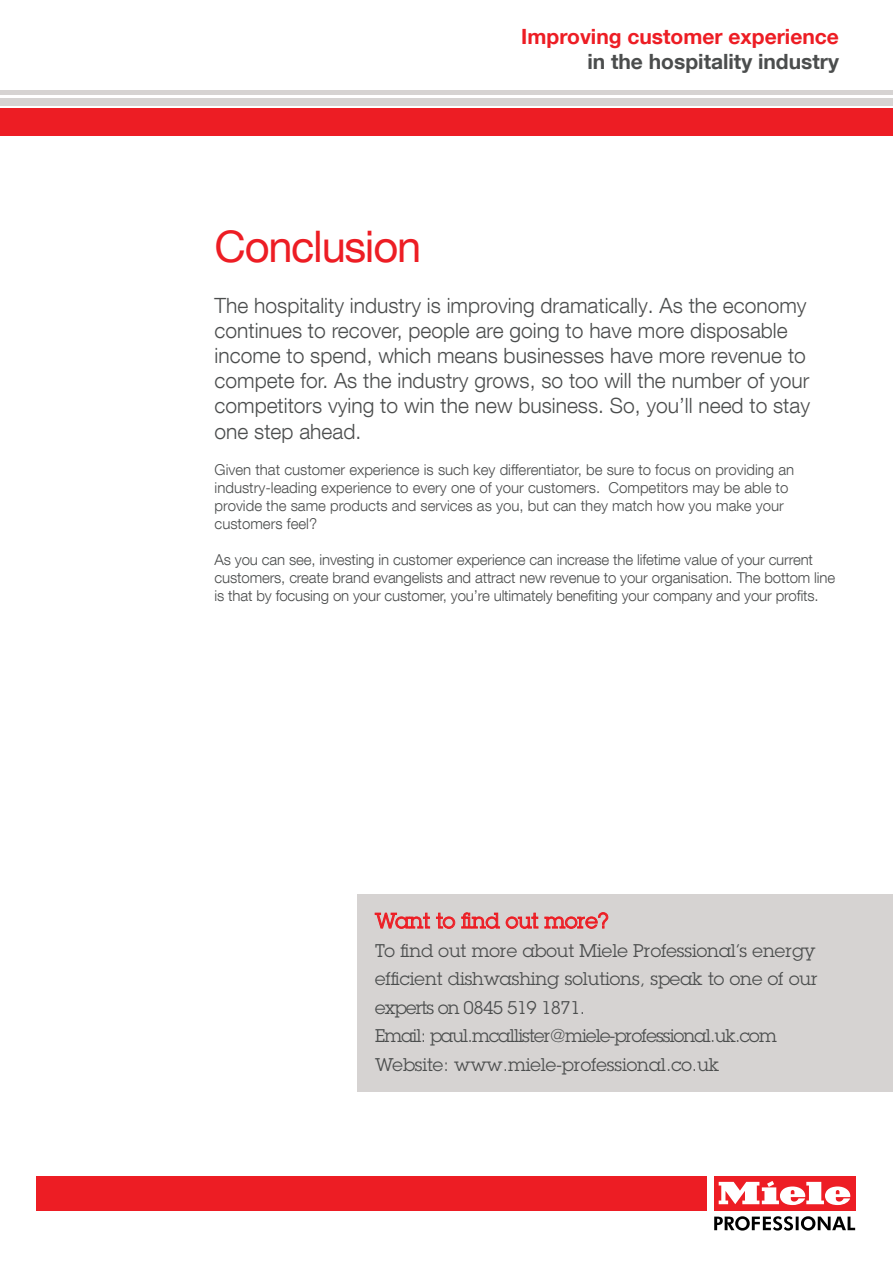
<style>
.page{position:relative;width:893px;height:1263px;background:#fff}
.page>*{position:absolute;margin:0;border:0;box-sizing:border-box;transform-origin:0 0}
.t1{font:43.5px "Helvetica Neue";letter-spacing:-.03em;color:#ed1d24}
.t2{font:300 21px/25.2px "Helvetica Neue";color:#4b4d4d}
.t3{font:700 21px "Helvetica Neue";color:#ed1d24}
.t4{font:700 21px "Helvetica Neue";color:#4b4d4d}
.t5{font:21px "Lubalin Graph";color:#ed1d24}
.t6{font:18px/28.5px "Lubalin Graph";color:#4b4d4d}
.t7{font:300 15px/18px "Helvetica Neue";letter-spacing:-.01em;color:#4b4d4d}
</style>
<div class="page">
<div style="left:0;top:98px;width:893px;height:7px;background:#d6d3d2"></div>
<div style="left:0;top:90px;width:893px;height:5px;background:#d6d3d2"></div>
<div style="left:0;top:108px;width:893px;height:28px;background:#ed1d24"></div>
<div style="left:36px;top:1176px;width:670px;height:35px;background:#ed1d24"></div>
<svg style="left:714px;top:1216px;width:141px;height:14px"></svg>
<div style="left:714px;top:1176px;width:141px;height:35px;background:#ed1d24"></div>
<svg style="left:719px;top:1181px;width:131px;height:24px"></svg>
<div style="left:358px;top:894px;width:535px;height:198px;background:#d6d3d2"></div>
<svg style="left:374px;top:912px;width:56px;height:17px"></svg>
<svg style="left:436px;top:912px;width:19px;height:17px"></svg>
<svg style="left:461px;top:912px;width:148px;height:17px"></svg>
<h2 class="t3" style="left:521px;top:23px;width:319px">Improving customer experience</h2>
<h2 class="t4" style="left:587px;top:48px;width:253px">in the hospitality industry</h2>
<h1 class="t1" style="left:215px;top:220px;width:208px">Conclusion</h1>
<p class="t2" style="left:215px;top:292px;width:597px">The hospitality industry is improving dramatically. As the economy continues to recover, people are going to have more disposable income to spend, which means businesses have more revenue to compete for. As the industry grows, so too will the number of your competitors vying to win the new business. So, you’ll need to stay one step ahead.</p>
<p class="t7" style="left:215px;top:460px;width:581px">Given that customer experience is such key differentiator, be sure to focus on providing an industry-leading experience to every one of your customers. Competitors may be able to provide the same products and services as you, but can they match how you make your customers feel?</p>
<p class="t7" style="left:215px;top:550px;width:622px">As you can see, investing in customer experience can increase the lifetime value of your current customers, create brand evangelists and attract new revenue to your organisation. The bottom line is that by focusing on your customer, you’re ultimately benefiting your company and your profits.</p>
<h2 class="t5" style="left:375px;top:907px;width:235px">Want to find out more?</h2>
<p class="t6" style="left:375px;top:936px;width:444px">To find out more about Miele Professional’s energy efficient dishwashing solutions, speak to one of our experts on 0845 519 1871.<br>Email: paul.mcallister@miele-professional.uk.com Website: www.miele-professional.co.uk</p>
</div>
